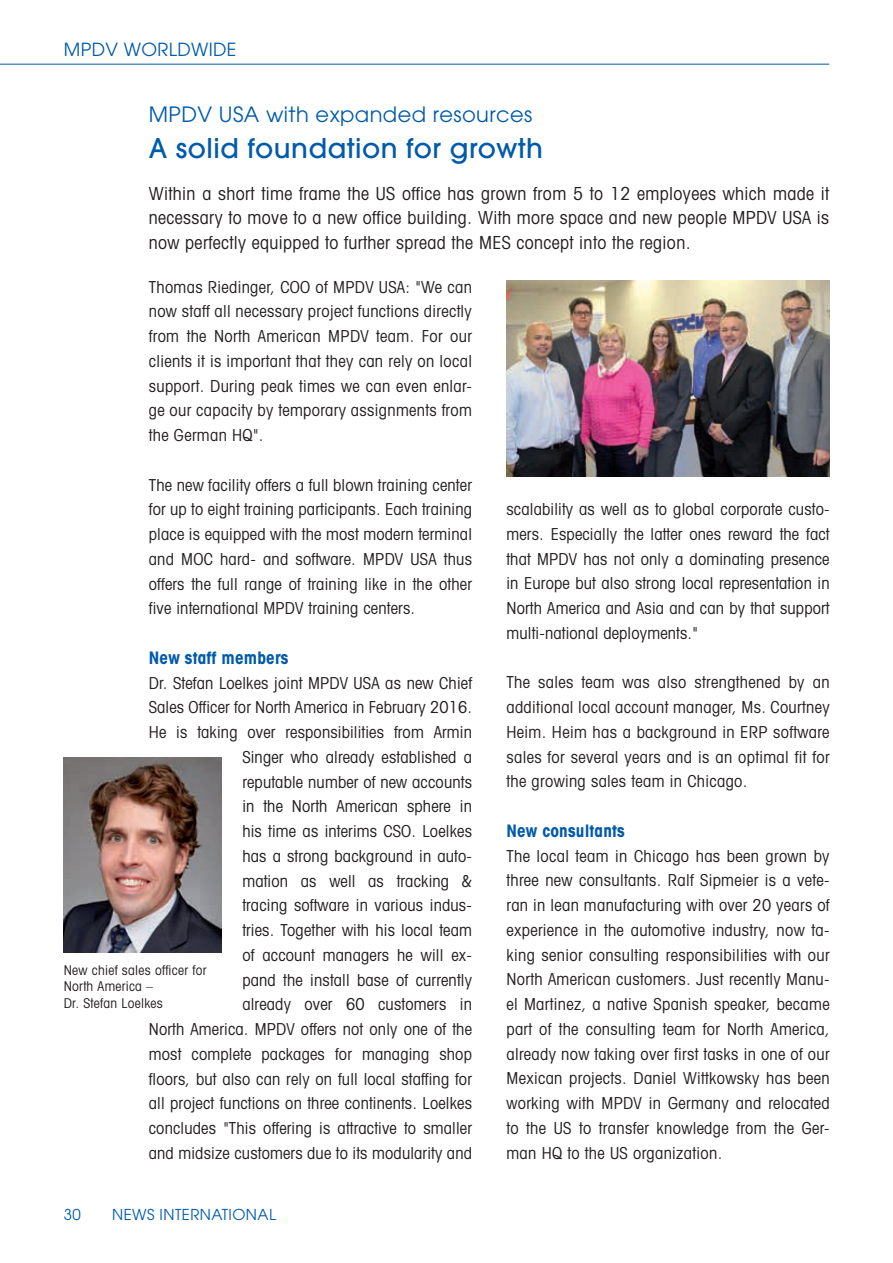
<style>
.page{position:relative;width:893px;height:1263px;background:#fff}
.page>*{position:absolute;margin:0;border:0;box-sizing:border-box;transform-origin:0 0}
.t1{font:500 27px "Avant Garde";letter-spacing:.02em;color:#015aaa}
.t2{font:21px "Avant Garde";letter-spacing:.02em;color:#015aaa}
.t3{font:condensed 18px/24.8px "Avant Garde";letter-spacing:.02em;color:#231f20;text-align:justify}
.t4{font:18px "Avant Garde";letter-spacing:.02em;color:#015aaa}
.t5{font:700 condensed 17.25px "Avant Garde";letter-spacing:.01em;color:#015aaa}
.t6{font:condensed 16.5px/24.8px "Avant Garde";letter-spacing:.01em;color:#231f20;text-align:justify}
.t7{font:15px "Avant Garde";letter-spacing:.03em;color:#015aaa}
.t8{font:condensed 13.5px/16.5px "Avant Garde";letter-spacing:.02em;color:#231f20}
</style>
<div class="page">
<hr style="left:0;top:64px;width:829px;height:1px;background:#015aaa">
<img style="left:64px;top:758px;width:157px;height:194px">
<img style="left:506px;top:281px;width:323px;height:195px">
<p class="t4" style="left:64px;top:39px;width:174px">MPDV WORLDWIDE</p>
<p class="t2" style="left:149px;top:102px;width:385px">MPDV USA with expanded resources</p>
<h1 class="t1" style="left:149px;top:131px;width:395px">A solid foundation for growth</h1>
<p class="t3" style="left:149px;top:180px;width:682px">Within a short time frame the US office has grown from 5 to 12 employees which made it necessary to move to a new office building. With more space and new people MPDV USA is now perfectly equipped to further spread the MES concept into the region.</p>
<p class="t6" style="left:149px;top:274px;width:325px">Thomas Riedinger, COO of MPDV USA: "We can now staff all necessary project functions directly from the North American MPDV team. For our clients it is important that they can rely on local support. During peak times we can even enlar&shy;ge our capacity by temporary assignments from the German HQ".</p>
<p class="t6" style="left:149px;top:472px;width:325px">The new facility offers a full blown training center for up to eight training participants. Each training place is equipped with the most modern terminal and MOC hard- and software. MPDV USA thus offers the full range of training like in the other five international MPDV training centers.</p>
<p class="t5" style="left:149px;top:647px;width:141px">New staff members</p>
<p class="t6" style="left:149px;top:670px;width:325px;text-align:right">Dr. Stefan Loelkes joint MPDV USA as new Chief Sales Officer for North America in February 2016.<br>He is taking over responsibilities from Armin Singer who already established a<br>reputable number of new accounts<br>in the North American sphere in<br>his time as interims CSO. Loelkes<br>has a strong background in auto-<br>mation as well as tracking &amp;<br>tracing software in various indus-<br>tries. Together with his local team<br>of account managers he will ex-<br>pand the install base of currently<br>already over 60 customers in<br>North America. MPDV offers not only one of the most complete packages for managing shop floors, but also can rely on full local staffing for all project functions on three continents. Loelkes concludes "This offering is attractive to smaller and midsize customers due to its modularity and</p>
<p class="t6" style="left:506px;top:496px;width:325px">scalability as well as to global corporate custo&shy;mers. Especially the latter ones reward the fact that MPDV has not only a dominating presence in Europe but also strong local representation in North America and Asia and can by that support multi-national deployments."</p>
<p class="t6" style="left:506px;top:670px;width:325px">The sales team was also strengthened by an additional local account manager, Ms. Courtney Heim. Heim has a background in ERP software sales for several years and is an optimal fit for the growing sales team in Chicago.</p>
<p class="t5" style="left:506px;top:820px;width:120px">New consultants</p>
<p class="t6" style="left:506px;top:843px;width:325px">The local team in Chicago has been grown by three new consultants. Ralf Sipmeier is a vete&shy;ran in lean manufacturing with over 20 years of experience in the automotive industry, now ta&shy;king senior consulting responsibilities with our North American customers. Just recently Manu&shy;el Martinez, a native Spanish speaker, became part of the consulting team for North America, already now taking over first tasks in one of our Mexican projects. Daniel Wittkowsky has been working with MPDV in Germany and relocated to the US to transfer knowledge from the Ger&shy;man HQ to the US organization.</p>
<p class="t8" style="left:64px;top:961px;width:144px">New chief sales officer for<br>North America –<br>Dr. Stefan Loelkes</p>
<p class="t7" style="left:64px;top:1206px;width:19px">30</p>
<p class="t7" style="left:112px;top:1206px;width:165px">NEWS INTERNATIONAL</p>
</div>
